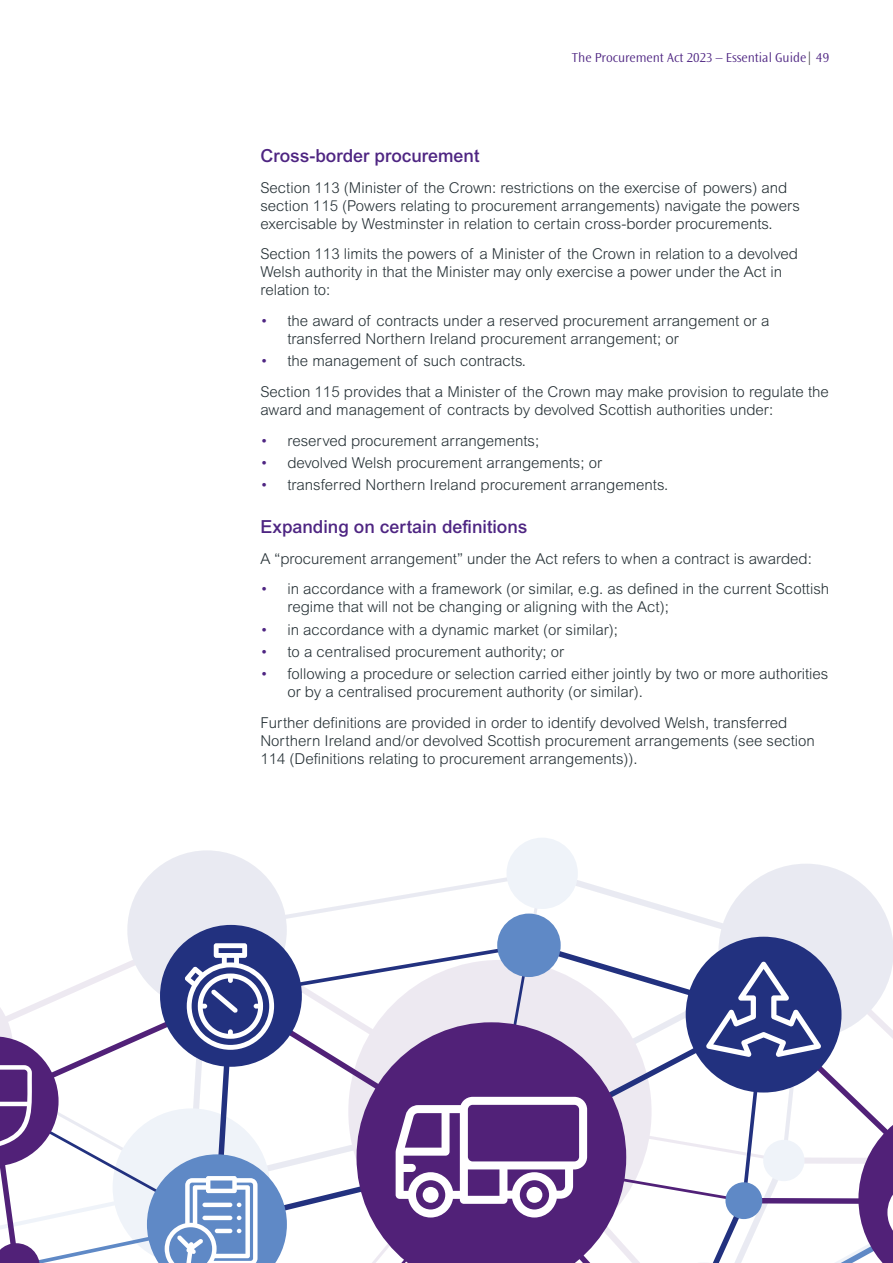
<style>
.page{position:relative;width:893px;height:1263px;background:#fff}
.page>*{position:absolute;margin:0;border:0;box-sizing:border-box;transform-origin:0 0}
.Sub_Heading{font:500 18px "Arial MT Std";color:#4e2582}
.Body{font:300 15px/18px "Arial MT Std";color:#242f34}
.t1{font:300 13.5px "Ocean Sans Std";color:#4e2582}
.s1{color:#3e3e3f}
.s2{color:#4e2582}
</style>
<div class="page">
<div style="left:127px;top:850px;width:160px;height:160px;background:#e9eaf2;border-radius:80px"></div>
<div style="left:506px;top:838px;width:72px;height:71px;background:#eff3f9;border-radius:36px"></div>
<svg style="left:0;top:870px;width:893px;height:393px"></svg>
<p class="t1" style="left:572px;top:50px;width:259px">The Procurement Act 2023 – Essential Guide<span class="s1">|</span> 49</p>
<p class="Sub_Heading" style="left:260px;top:145px;width:221px">Cross-border procurement</p>
<p class="Body" style="left:260px;top:178px;width:541px">Section 113 (Minister of the Crown: restrictions on the exercise of powers) and section 115 (Powers relating to procurement arrangements) navigate the powers exercisable by Westminster in relation to certain cross-border procurements.</p>
<p class="Body" style="left:260px;top:245px;width:539px">Section 113 limits the powers of a Minister of the Crown in relation to a devolved<br>Welsh authority in that the Minister may only exercise a power under the Act in relation to:</p>
<p class="Body" style="left:287px;top:312px;width:483px;text-indent:-27px"><span class="s2">•</span> the award of contracts under a reserved procurement arrangement or a transferred Northern Ireland procurement arrangement; or</p>
<p class="Body" style="left:260px;top:352px;width:267px"><span class="s2">•</span> the management of such contracts.</p>
<p class="Body" style="left:260px;top:383px;width:570px">Section 115 provides that a Minister of the Crown may make provision to regulate the award and management of contracts by devolved Scottish authorities under:</p>
<p class="Body" style="left:260px;top:432px;width:280px"><span class="s2">•</span> reserved procurement arrangements;</p>
<p class="Body" style="left:260px;top:454px;width:343px"><span class="s2">•</span> devolved Welsh procurement arrangements; or</p>
<p class="Body" style="left:260px;top:476px;width:409px"><span class="s2">•</span> transferred Northern Ireland procurement arrangements.</p>
<p class="Sub_Heading" style="left:260px;top:516px;width:269px">Expanding on certain definitions</p>
<p class="Body" style="left:260px;top:549px;width:553px">A “procurement arrangement” under the Act refers to when a contract is awarded:</p>
<p class="Body" style="left:287px;top:580px;width:543px;text-indent:-27px"><span class="s2">•</span> in accordance with a framework (or similar, e.g. as defined in the current Scottish regime that will not be changing or aligning with the Act);</p>
<p class="Body" style="left:260px;top:620px;width:359px"><span class="s2">•</span> in accordance with a dynamic market (or similar);</p>
<p class="Body" style="left:260px;top:642px;width:305px"><span class="s2">•</span> to a centralised procurement authority; or</p>
<p class="Body" style="left:287px;top:665px;width:542px;text-indent:-27px"><span class="s2">•</span> following a procedure or selection carried either jointly by two or more authorities or by a centralised procurement authority (or similar).</p>
<p class="Body" style="left:260px;top:713px;width:556px">Further definitions are provided in order to identify devolved Welsh, transferred<br>Northern Ireland and/or devolved Scottish procurement arrangements (see section<br>114 (Definitions relating to procurement arrangements)).</p>
</div>
